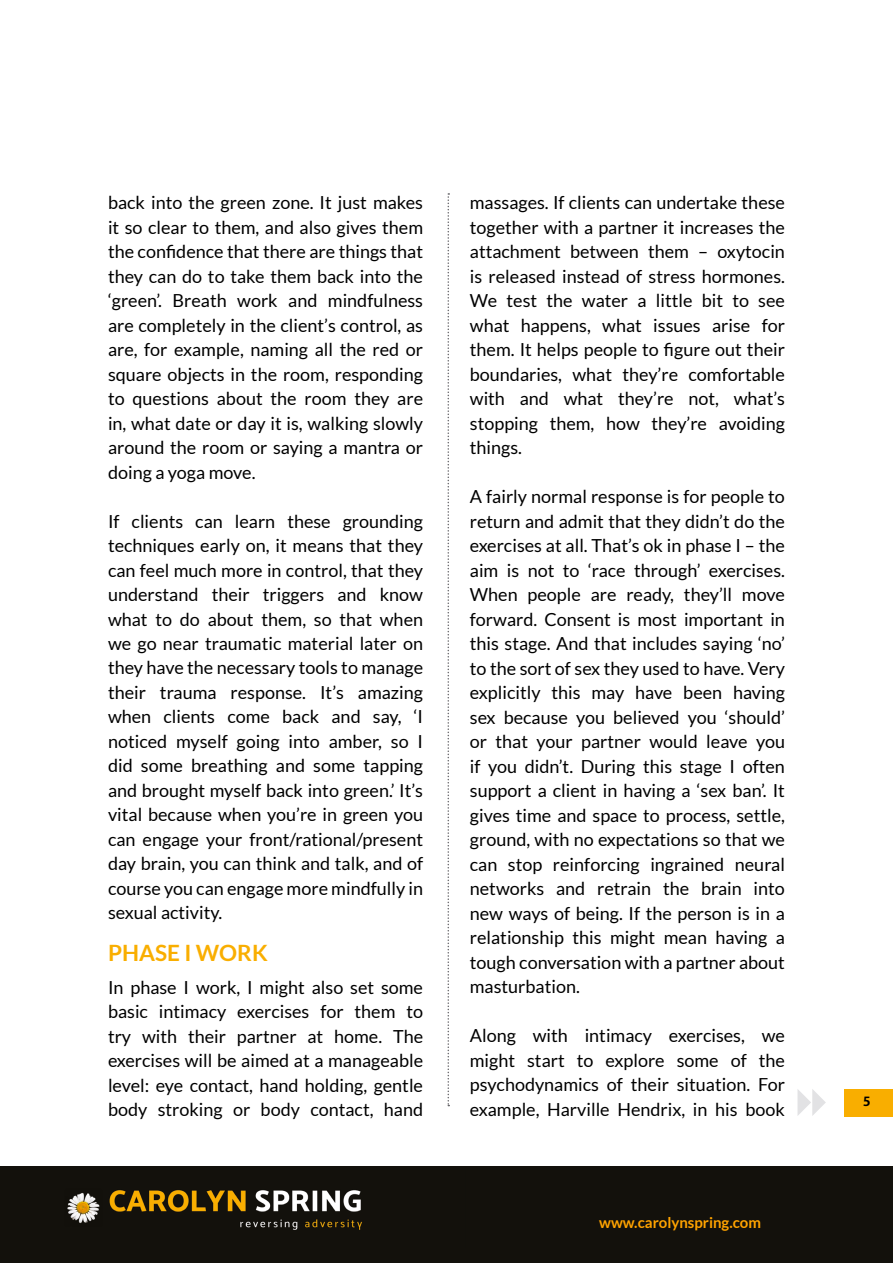
<style>
.page{position:relative;width:893px;height:1263px;background:#fff}
.page>*{position:absolute;margin:0;border:0;box-sizing:border-box;transform-origin:0 0}
.t1{font:700 22.5px "Lato";color:#f9ae00}
.t2{font:18px/24.5px "Lato";color:#000;text-align:justify}
.t3{font:700 15px "Lato";color:#ffa300}
.t4{font:700 15px "Mukta";color:#000}
</style>
<div class="page">
<div style="left:0;top:1166px;width:893px;height:97px;background:#13110c"></div>
<img style="left:67px;top:1190px;width:295px;height:40px">
<svg style="left:797px;top:1089px;width:29px;height:27px"></svg>
<div style="left:844px;top:1089px;width:49px;height:27px;background:#f9ae00"></div>
<svg style="left:447px;top:193px;width:2px;height:913px"></svg>
<p class="t2" style="left:108px;top:190px;width:317px">back into the green zone. It just makes it so clear to them, and also gives them the confidence that there are things that they can do to take them back into the ‘green’. Breath work and mindfulness are completely in the client’s control, as are, for example, naming all the red or square objects in the room, responding to questions about the room they are in, what date or day it is, walking slowly around the room or saying a mantra or doing a yoga move.</p>
<p class="t2" style="left:108px;top:509px;width:317px">If clients can learn these grounding techniques early on, it means that they can feel much more in control, that they understand their triggers and know what to do about them, so that when we go near traumatic material later on they have the necessary tools to manage their trauma response. It’s amazing when clients come back and say, ‘I noticed myself going into amber, so I did some breathing and some tapping and brought myself back into green.’ It’s vital because when you’re in green you can engage your front/rational/present day brain, you can think and talk, and of course you can engage more mindfully in sexual activity.</p>
<p class="t1" style="left:108px;top:939px;width:161px">PHASE I WORK</p>
<p class="t2" style="left:108px;top:975px;width:317px">In phase I work, I might also set some basic intimacy exercises for them to try with their partner at home. The exercises will be aimed at a manageable level: eye contact, hand holding, gentle body stroking or body contact, hand</p>
<p class="t2" style="left:470px;top:190px;width:317px">massages. If clients can undertake these together with a partner it increases the attachment between them – oxytocin is released instead of stress hormones.<br>We test the water a little bit to see what happens, what issues arise for them. It helps people to figure out their boundaries, what they’re comfortable with and what they’re not, what’s stopping them, how they’re avoiding things.</p>
<p class="t2" style="left:470px;top:484px;width:317px">A fairly normal response is for people to return and admit that they didn’t do the exercises at all. That’s ok in phase I – the aim is not to ‘race through’ exercises.<br>When people are ready, they’ll move forward. Consent is most important in this stage. And that includes saying ‘no’ to the sort of sex they used to have. Very explicitly this may have been having sex because you believed you ‘should’ or that your partner would leave you if you didn’t. During this stage I often support a client in having a ‘sex ban’. It gives time and space to process, settle, ground, with no expectations so that we can stop reinforcing ingrained neural networks and retrain the brain into new ways of being. If the person is in a relationship this might mean having a tough conversation with a partner about masturbation.</p>
<p class="t2" style="left:470px;top:1023px;width:317px">Along with intimacy exercises, we might start to explore some of the psychodynamics of their situation. For example, Harville Hendrix, in his book</p>
<p class="t3" style="left:599px;top:1214px;width:163px">www.carolynspring.com</p>
<p class="t4" style="left:863px;top:1092px;width:9px">5</p>
</div>
